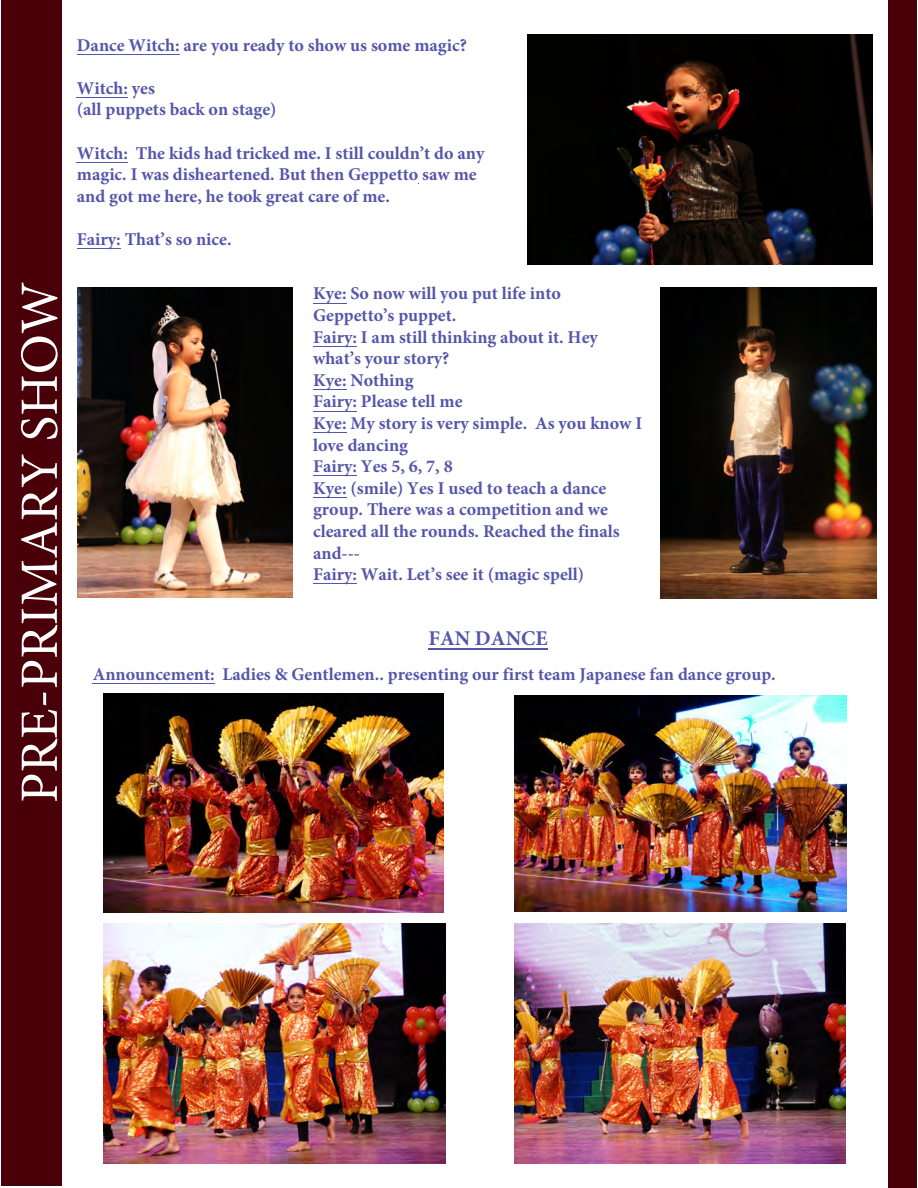
<style>
.page{position:relative;width:918px;height:1188px;background:#fff}
.page>*{position:absolute;margin:0;border:0;box-sizing:border-box;transform-origin:0 0}
.t1{font:54px "Minion Pro";color:#fff}
.t2{font:700 21px "Minion Pro";color:#55a}
.t3{font:700 18px/21.6px "Minion Pro";color:#55a}
</style>
<div class="page">
<div style="left:888px;top:0;width:29px;height:1188px;background:#4a0008"></div>
<div style="left:2px;top:0;width:60px;height:1186px;background:#4a0008"></div>
<hr style="left:77px;top:248px;width:44px;height:1px;background:#55a">
<hr style="left:77px;top:162px;width:51px;height:1px;background:#55a">
<hr style="left:77px;top:97px;width:51px;height:1px;background:#55a">
<hr style="left:77px;top:54px;width:103px;height:1px;background:#55a">
<img style="left:528px;top:35px;width:345px;height:230px">
<img style="left:77px;top:287px;width:216px;height:310px">
<img style="left:661px;top:288px;width:215px;height:311px">
<hr style="left:313px;top:583px;width:44px;height:1px;background:#55a">
<hr style="left:313px;top:497px;width:34px;height:1px;background:#55a">
<hr style="left:313px;top:475px;width:44px;height:1px;background:#55a">
<hr style="left:313px;top:432px;width:34px;height:1px;background:#55a">
<hr style="left:313px;top:411px;width:44px;height:1px;background:#55a">
<hr style="left:313px;top:389px;width:34px;height:1px;background:#55a">
<hr style="left:313px;top:346px;width:44px;height:1px;background:#55a">
<hr style="left:313px;top:303px;width:34px;height:1px;background:#55a">
<hr style="left:93px;top:683px;width:122px;height:1px;background:#55a">
<hr style="left:428px;top:648px;width:120px;height:2px;background:#55a">
<img style="left:103px;top:693px;width:340px;height:220px">
<img style="left:515px;top:695px;width:331px;height:216px">
<img style="left:103px;top:923px;width:342px;height:241px">
<img style="left:515px;top:923px;width:331px;height:241px">
<h1 class="t1" style="left:3px;top:803px;width:523px;rotate:-90deg">PRE-PRIMARY SHOW</h1>
<p class="t3" style="left:77px;top:34px;width:391px">Dance Witch: are you ready to show us some magic?</p>
<p class="t3" style="left:77px;top:77px;width:201px">Witch: yes<br>(all puppets back on stage)</p>
<p class="t3" style="left:77px;top:142px;width:409px">Witch: The kids had tricked me. I still couldn’t do any magic. I was disheartened. But then Geppetto saw me and got me here, he took great care of me.</p>
<p class="t3" style="left:77px;top:228px;width:156px">Fairy: That’s so nice.</p>
<p class="t3" style="left:313px;top:283px;width:331px">Kye: So now will you put life into<br>Geppetto’s puppet.<br>Fairy: I am still thinking about it. Hey what’s your story?<br>Kye: Nothing<br>Fairy: Please tell me<br>Kye: My story is very simple. As you know I love dancing<br>Fairy: Yes 5, 6, 7, 8<br>Kye: (smile) Yes I used to teach a dance group. There was a competition and we cleared all the rounds. Reached the finals and---<br>Fairy: Wait. Let’s see it (magic spell)</p>
<p class="t2" style="left:428px;top:623px;width:121px">FAN DANCE</p>
<p class="t3" style="left:93px;top:663px;width:685px">Announcement: Ladies &amp; Gentlemen.. presenting our first team Japanese fan dance group.</p>
</div>
